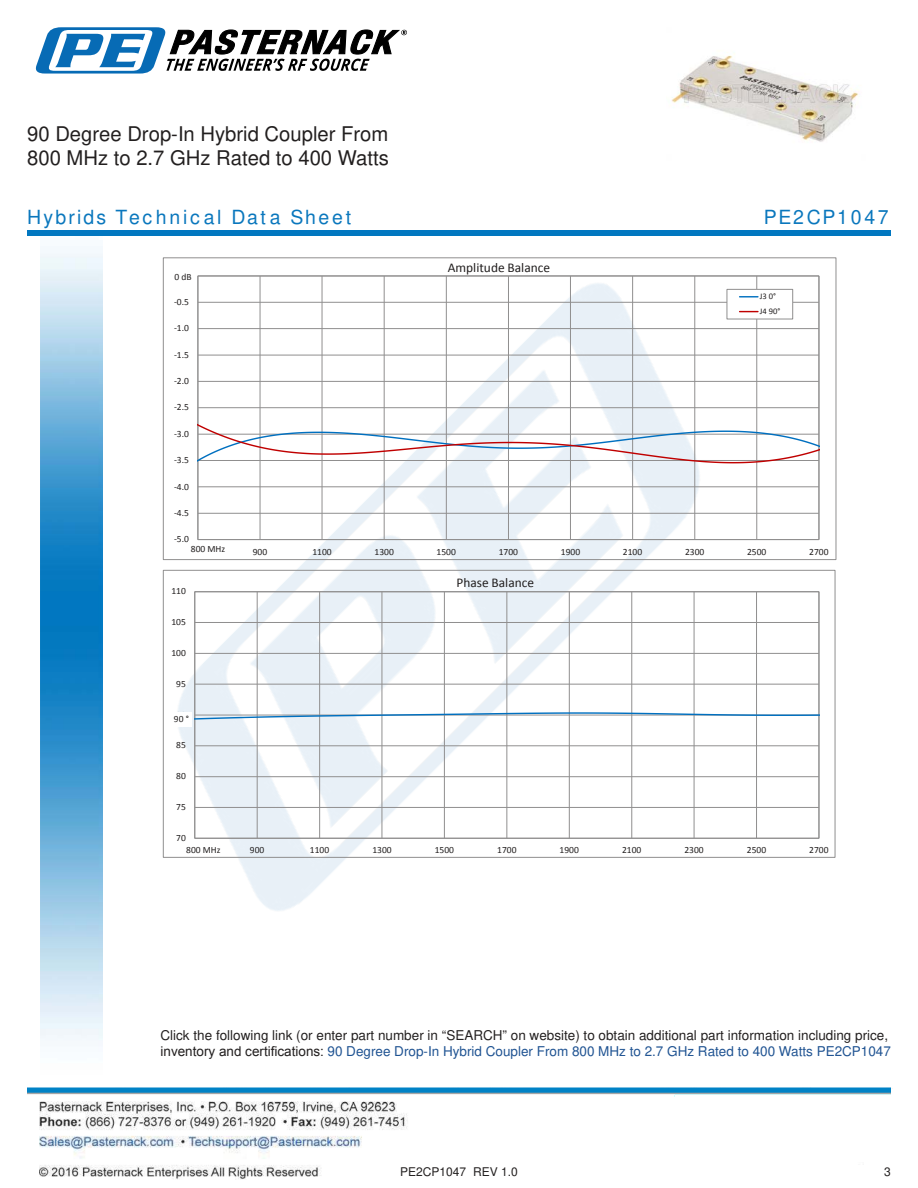
<style>
.page{position:relative;width:918px;height:1188px;background:#fff}
.page>*{position:absolute;margin:0;border:0;box-sizing:border-box;transform-origin:0 0}
.t1{font:20.25px/24.3px "Arial";color:#221f1f}
.t2{font:900 19.5px "Arial";letter-spacing:.14em;color:#0a77bd}
.t3{font:900 19.5px "Arial";letter-spacing:.115em;color:#0a77bd}
.t4{font:13.5px/16.2px "Arial";color:#221f1f}
.t5{font:13.35px "Calibri";color:#221f1f}
.t6{font:12px "Arial";color:#221f1f}
.t7{font:9.6px "Calibri";color:#221f1f}
.t8{font:9.45px "Calibri";color:#221f1f}
.t9{font:8.55px/14.9px "Calibri";color:#221f1f}
.s1{color:#1f5392}
</style>
<div class="page">
<img style="left:39px;top:1101px;width:369px;height:79px">
<img style="left:102px;top:246px;width:719px;height:724px">
<img style="left:27px;top:1088px;width:864px;height:9px">
<img style="left:40px;top:246px;width:62px;height:795px">
<svg style="left:35px;top:27px;width:372px;height:47px"></svg>
<div style="left:27px;top:230px;width:864px;height:6px;background:#0177c0"></div>
<img style="left:672px;top:55px;width:187px;height:87px">
<hr style="left:260px;top:276px;width:1px;height:264px;background:#908f8f">
<hr style="left:322px;top:276px;width:1px;height:264px;background:#908f8f">
<hr style="left:384px;top:276px;width:1px;height:264px;background:#908f8f">
<hr style="left:446px;top:276px;width:1px;height:264px;background:#908f8f">
<hr style="left:508px;top:276px;width:1px;height:264px;background:#908f8f">
<hr style="left:570px;top:276px;width:1px;height:264px;background:#908f8f">
<hr style="left:632px;top:276px;width:1px;height:264px;background:#908f8f">
<hr style="left:694px;top:276px;width:1px;height:264px;background:#908f8f">
<hr style="left:756px;top:276px;width:1px;height:264px;background:#908f8f">
<hr style="left:819px;top:276px;width:1px;height:264px;background:#908f8f">
<hr style="left:198px;top:276px;width:1px;height:264px;background:#908f8f">
<hr style="left:198px;top:276px;width:621px;height:1px;background:#908f8f">
<svg style="left:198px;top:467px;width:622px;height:73px"></svg>
<svg style="left:198px;top:282px;width:622px;height:185px"></svg>
<div style="left:172px;top:269px;width:23px;height:15px;background:#fff"></div>
<div style="left:188px;top:541px;width:40px;height:15px;background:#fff"></div>
<div style="left:727px;top:289px;width:66px;height:30px;background:#fff"></div>
<div style="left:727px;top:289px;width:66px;height:30px;border:1px solid #908f8f"></div>
<svg style="left:740px;top:296px;width:18px;height:1px"></svg>
<svg style="left:740px;top:311px;width:18px;height:1px"></svg>
<hr style="left:195px;top:807px;width:624px;height:1px;background:#908f8f">
<hr style="left:195px;top:776px;width:624px;height:1px;background:#908f8f">
<hr style="left:195px;top:745px;width:624px;height:1px;background:#908f8f">
<hr style="left:195px;top:684px;width:624px;height:1px;background:#908f8f">
<hr style="left:195px;top:653px;width:624px;height:1px;background:#908f8f">
<hr style="left:195px;top:622px;width:624px;height:1px;background:#908f8f">
<hr style="left:257px;top:592px;width:1px;height:246px;background:#908f8f">
<hr style="left:319px;top:592px;width:1px;height:246px;background:#908f8f">
<hr style="left:382px;top:592px;width:1px;height:246px;background:#908f8f">
<hr style="left:444px;top:592px;width:1px;height:246px;background:#908f8f">
<hr style="left:506px;top:592px;width:1px;height:246px;background:#908f8f">
<hr style="left:569px;top:592px;width:1px;height:246px;background:#908f8f">
<hr style="left:631px;top:592px;width:1px;height:246px;background:#908f8f">
<hr style="left:694px;top:592px;width:1px;height:246px;background:#908f8f">
<hr style="left:756px;top:592px;width:1px;height:246px;background:#908f8f">
<hr style="left:819px;top:592px;width:1px;height:246px;background:#908f8f">
<hr style="left:194px;top:592px;width:1px;height:246px;background:#908f8f">
<hr style="left:195px;top:838px;width:624px;height:1px;background:#908f8f">
<svg style="left:195px;top:694px;width:625px;height:31px"></svg>
<div style="left:171px;top:712px;width:21px;height:14px;background:#fff"></div>
<div style="left:183px;top:843px;width:41px;height:14px;background:#fff"></div>
<h1 class="t1" style="left:27px;top:123px;width:363px">90 Degree Drop-In Hybrid Coupler From<br>800 MHz to 2.7 GHz Rated to 400 Watts</h1>
<h2 class="t2" style="left:27px;top:209px;width:326px">Hybrids Technical Data Sheet</h2>
<p class="t7" style="left:177px;top:272px;width:14px">0.0</p>
<p class="t7" style="left:175px;top:273px;width:19px">0 dB</p>
<p class="t7" style="left:174px;top:298px;width:16px">-0.5</p>
<p class="t7" style="left:174px;top:325px;width:16px">-1.0</p>
<p class="t7" style="left:174px;top:351px;width:16px">-1.5</p>
<p class="t7" style="left:174px;top:378px;width:16px">-2.0</p>
<p class="t7" style="left:174px;top:404px;width:16px">-2.5</p>
<p class="t7" style="left:174px;top:430px;width:16px">-3.0</p>
<p class="t7" style="left:174px;top:457px;width:16px">-3.5</p>
<p class="t7" style="left:174px;top:483px;width:16px">-4.0</p>
<p class="t7" style="left:174px;top:509px;width:16px">-4.5</p>
<p class="t7" style="left:174px;top:536px;width:16px">-5.0</p>
<p class="t5" style="left:448px;top:263px;width:104px">Amplitude Balance</p>
<h2 class="t3" style="left:764px;top:209px;width:126px">PE2CP1047</h2>
<p class="t9" style="left:760px;top:290px;width:22px">J3 0°<br>J4 90°</p>
<p class="t7" style="left:191px;top:545px;width:36px">800 MHz</p>
<p class="t7" style="left:191px;top:548px;width:16px">700</p>
<p class="t7" style="left:253px;top:548px;width:16px">900</p>
<p class="t7" style="left:312px;top:548px;width:21px">1100</p>
<p class="t7" style="left:375px;top:548px;width:21px">1300</p>
<p class="t7" style="left:437px;top:548px;width:21px">1500</p>
<p class="t7" style="left:499px;top:548px;width:21px">1700</p>
<p class="t7" style="left:561px;top:548px;width:21px">1900</p>
<p class="t7" style="left:623px;top:548px;width:21px">2100</p>
<p class="t7" style="left:685px;top:548px;width:21px">2300</p>
<p class="t7" style="left:747px;top:548px;width:21px">2500</p>
<p class="t7" style="left:809px;top:548px;width:21px">2700</p>
<p class="t8" style="left:171px;top:586px;width:16px">110</p>
<p class="t8" style="left:171px;top:616px;width:16px">105</p>
<p class="t8" style="left:171px;top:647px;width:16px">100</p>
<p class="t8" style="left:176px;top:678px;width:11px">95</p>
<p class="t8" style="left:176px;top:709px;width:11px">90</p>
<p class="t8" style="left:174px;top:714px;width:16px">90 °</p>
<p class="t8" style="left:176px;top:740px;width:11px">85</p>
<p class="t8" style="left:176px;top:771px;width:11px">80</p>
<p class="t8" style="left:176px;top:801px;width:11px">75</p>
<p class="t8" style="left:176px;top:832px;width:11px">70</p>
<p class="t5" style="left:456px;top:575px;width:79px">Phase Balance</p>
<p class="t8" style="left:188px;top:845px;width:16px">700</p>
<p class="t8" style="left:250px;top:845px;width:16px">900</p>
<p class="t8" style="left:310px;top:845px;width:21px">1100</p>
<p class="t8" style="left:372px;top:845px;width:21px">1300</p>
<p class="t8" style="left:435px;top:845px;width:21px">1500</p>
<p class="t8" style="left:497px;top:845px;width:21px">1700</p>
<p class="t8" style="left:560px;top:845px;width:21px">1900</p>
<p class="t8" style="left:622px;top:845px;width:21px">2100</p>
<p class="t8" style="left:684px;top:845px;width:21px">2300</p>
<p class="t8" style="left:747px;top:845px;width:21px">2500</p>
<p class="t8" style="left:809px;top:845px;width:21px">2700</p>
<p class="t8" style="left:186px;top:845px;width:36px">800 MHz</p>
<p class="t4" style="left:160px;top:1029px;width:732px">Click the following link (or enter part number in “SEARCH” on website) to obtain additional part information including price, inventory and certi昀椀cations: <span class="s1">90 Degree Drop-In Hybrid Coupler From 800 MHz to 2.7 GHz Rated to 400 Watts PE2CP1047</span></p>
<p class="t6" style="left:400px;top:1167px;width:119px">PE2CP1047 REV 1.0</p>
<p class="t6" style="left:884px;top:1167px;width:8px">3</p>
</div>
